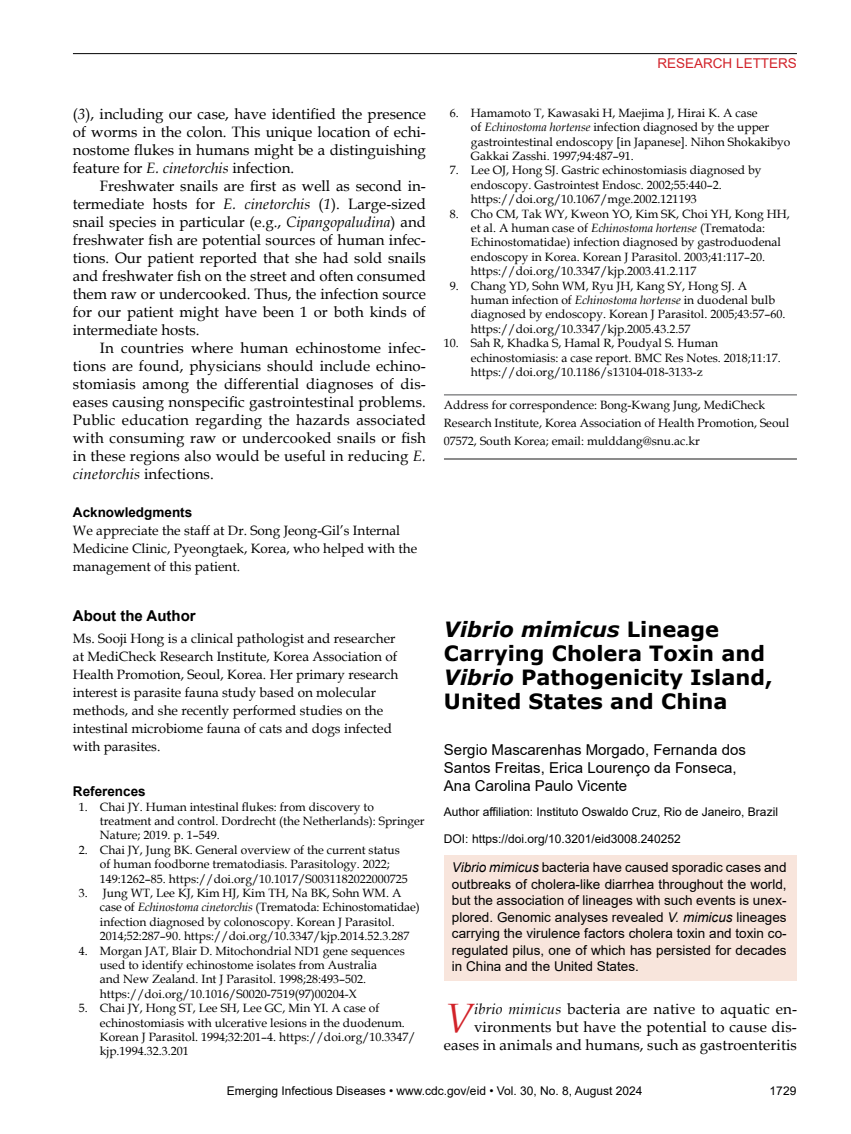
<style>
.page{position:relative;width:851px;height:1134px;background:#fff}
.page>*{position:absolute;margin:0;border:0;box-sizing:border-box;transform-origin:0 0}
.t1{font:italic 41.1px "Book Antiqua";color:#d2232a}
.t2{font:700 21px/24px "Verdana";color:#000}
.t3{font:15px/18px "Book Antiqua";letter-spacing:.01em;color:#000;text-align:justify}
.t4{font:15px/18px "Arial";color:#000}
.t5{font:700 15px "Arial";color:#000}
.t6{font:13.5px/18px "Book Antiqua";color:#000}
.t7{font:13.5px/16.5px "Arial";color:#000;text-align:justify}
.t8{font:700 13.5px "Arial";color:#000}
.t9{font:13.5px "Arial";color:#d2232a}
.t10{font:12px/14.4px "Book Antiqua";color:#000}
.t11{font:12px "Arial";color:#000}
.s1{font-style:italic}
</style>
<div class="page">
<hr style="left:73px;top:53px;width:723px;height:1px;background:#000">
<hr style="left:444px;top:394px;width:353px;height:1px;background:#636466">
<hr style="left:444px;top:458px;width:353px;height:2px;background:#333">
<div style="left:444px;top:856px;width:352px;height:125px;background:#f8e5dc"></div>
<p class="t3" style="left:73px;top:104px;width:354px">(<span class="s1">3</span>), including our case, have identified the presence of worms in the colon. This unique location of echi&shy;nostome flukes in humans might be a distinguishing feature for <span class="s1">E. cinetorchis</span> infection.</p>
<p class="t3" style="left:73px;top:176px;width:354px;text-indent:27px">Freshwater snails are first as well as second in&shy;termediate hosts for <span class="s1">E. cinetorchis</span> (<span class="s1">1</span>). Large-sized snail species in particular (e.g., <span class="s1">Cipangopaludina</span>) and freshwater fish are potential sources of human infec&shy;tions. Our patient reported that she had sold snails and freshwater fish on the street and often consumed them raw or undercooked. Thus, the infection source for our patient might have been 1 or both kinds of intermediate hosts.</p>
<p class="t3" style="left:73px;top:338px;width:354px;text-indent:27px">In countries where human echinostome infec&shy;tions are found, physicians should include echino&shy;stomiasis among the differential diagnoses of dis&shy;eases causing nonspecific gastrointestinal problems.<br>Public education regarding the hazards associated with consuming raw or undercooked snails or fish in these regions also would be useful in reducing <span class="s1">E. cinetorchis</span> infections.</p>
<p class="t8" style="left:73px;top:503px;width:121px">Acknowledgments</p>
<p class="t6" style="left:73px;top:521px;width:346px">We appreciate the staff at Dr. Song Jeong-Gil’s Internal<br>Medicine Clinic, Pyeongtaek, Korea, who helped with the management of this patient.</p>
<p class="t5" style="left:73px;top:605px;width:124px">About the Author</p>
<p class="t6" style="left:73px;top:629px;width:327px">Ms. Sooji Hong is a clinical pathologist and researcher at MediCheck Research Institute, Korea Association of Health Promotion, Seoul, Korea. Her primary research interest is parasite fauna study based on molecular methods, and she recently performed studies on the intestinal microbiome fauna of cats and dogs infected with parasites.</p>
<p class="t8" style="left:73px;top:782px;width:74px">References</p>
<p class="t10" style="left:100px;top:799px;width:326px;text-indent:-21px">1. Chai JY. Human intestinal flukes: from discovery to treatment and control. Dordrecht (the Netherlands): Springer<br>Nature; 2019. p. 1–549.</p>
<p class="t10" style="left:100px;top:842px;width:309px;text-indent:-21px">2. Chai JY, Jung BK. General overview of the current status of human foodborne trematodiasis. Parasitology. 2022;<br>149:1262–85. https://doi.org/10.1017/S0031182022000725</p>
<p class="t10" style="left:100px;top:885px;width:321px;text-indent:-21px">3. Jung WT, Lee KJ, Kim HJ, Kim TH, Na BK, Sohn WM. A case of <span class="s1">Echinostoma cinetorchis</span> (Trematoda: Echinostomatidae) infection diagnosed by colonoscopy. Korean J Parasitol.<br>2014;52:287–90. https://doi.org/10.3347/kjp.2014.52.3.287</p>
<p class="t10" style="left:100px;top:943px;width:306px;text-indent:-21px">4. Morgan JAT, Blair D. Mitochondrial ND1 gene sequences used to identify echinostome isolates from Australia<br>and New Zealand. Int J Parasitol. 1998;28:493–502. https://doi.org/10.1016/S0020-7519(97)00204-X</p>
<p class="t10" style="left:100px;top:1001px;width:317px;text-indent:-21px">5. Chai JY, Hong ST, Lee SH, Lee GC, Min YI. A case of echinostomiasis with ulcerative lesions in the duodenum.<br>Korean J Parasitol. 1994;32:201–4. https://doi.org/10.3347/ kjp.1994.32.3.201</p>
<p class="t9" style="left:657px;top:54px;width:141px">RESEARCH LETTERS</p>
<p class="t10" style="left:471px;top:105px;width:321px;text-indent:-21px">6. Hamamoto T, Kawasaki H, Maejima J, Hirai K. A case<br>of <span class="s1">Echinostoma hortense</span> infection diagnosed by the upper gastrointestinal endoscopy [in Japanese]. Nihon Shokakibyo Gakkai Zasshi. 1997;94:487–91.</p>
<p class="t10" style="left:471px;top:163px;width:292px;text-indent:-21px">7. Lee OJ, Hong SJ. Gastric echinostomiasis diagnosed by endoscopy. Gastrointest Endosc. 2002;55:440–2. https://doi.org/10.1067/mge.2002.121193</p>
<p class="t10" style="left:471px;top:206px;width:320px;text-indent:-21px">8. Cho CM, Tak WY, Kweon YO, Kim SK, Choi YH, Kong HH, et al. A human case of <span class="s1">Echinostoma hortense</span> (Trematoda:<br>Echinostomatidae) infection diagnosed by gastroduodenal endoscopy in Korea. Korean J Parasitol. 2003;41:117–20. https://doi.org/10.3347/kjp.2003.41.2.117</p>
<p class="t10" style="left:471px;top:278px;width:316px;text-indent:-21px">9. Chang YD, Sohn WM, Ryu JH, Kang SY, Hong SJ. A human infection of <span class="s1">Echinostoma hortense</span> in duodenal bulb diagnosed by endoscopy. Korean J Parasitol. 2005;43:57–60. https://doi.org/10.3347/kjp.2005.43.2.57</p>
<p class="t10" style="left:471px;top:336px;width:311px;text-indent:-27px">10. Sah R, Khadka S, Hamal R, Poudyal S. Human echinostomiasis: a case report. BMC Res Notes. 2018;11:17. https://doi.org/10.1186/s13104-018-3133-z</p>
<p class="t10" style="left:444px;top:396px;width:347px;line-height:18px">Address for correspondence: Bong-Kwang Jung, MediCheck<br>Research Institute, Korea Association of Health Promotion, Seoul<br>07572, South Korea; email: mulddang@snu.ac.kr</p>
<h2 class="t2" style="left:444px;top:617px;width:330px"><span class="s1">Vibrio mimicus</span> Lineage<br>Carrying Cholera Toxin and<br><span class="s1">Vibrio</span> Pathogenicity Island,<br>United States and China</h2>
<p class="t4" style="left:444px;top:741px;width:303px">Sergio Mascarenhas Morgado, Fernanda dos<br>Santos Freitas, Erica Lourenço da Fonseca,<br>Ana Carolina Paulo Vicente</p>
<p class="t11" style="left:444px;top:804px;width:335px">Author affiliation: Instituto Oswaldo Cruz, Rio de Janeiro, Brazil</p>
<p class="t11" style="left:444px;top:831px;width:238px">DOI: https://doi.org/10.3201/eid3008.240252</p>
<p class="t7" style="left:452px;top:859px;width:336px"><span class="s1">Vibrio mimicus</span> bacteria have caused sporadic cases and outbreaks of cholera-like diarrhea throughout the world, but the association of lineages with such events is unex&shy;plored. Genomic analyses revealed <span class="s1">V. mimicus</span> lineages carrying the virulence factors cholera toxin and toxin co&shy;regulated pilus, one of which has persisted for decades in China and the United States.</p>
<p class="t3" style="left:444px;top:1000px;width:354px;text-align:right"><span class="s1">ibrio mimicus</span> bacteria are native to aquatic en&shy;vironments but have the potential to cause dis&shy;eases in animals and humans, such as gastroenteritis</p>
<h1 class="t1" style="left:444px;top:989px;width:31px">V</h1>
<p class="t11" style="left:227px;top:1083px;width:417px">Emerging Infectious Diseases • www.cdc.gov/eid • Vol. 30, No. 8, August 2024</p>
<p class="t11" style="left:769px;top:1083px;width:28px">1729</p>
</div>
